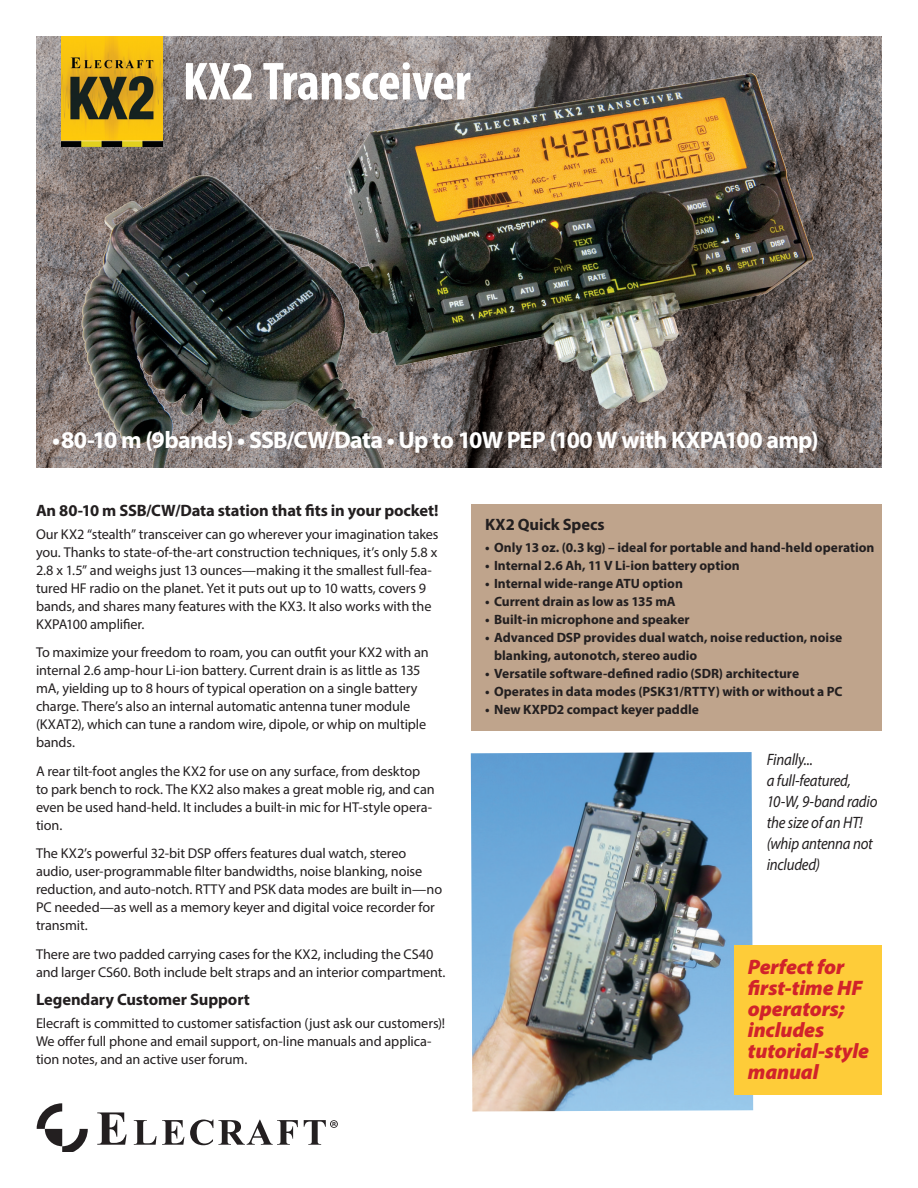
<style>
.page{position:relative;width:918px;height:1188px;background:#fff}
.page>*{position:absolute;margin:0;border:0;box-sizing:border-box;transform-origin:0 0}
.t1{font:700 condensed 54px "Myriad Pro";letter-spacing:-.005em;color:#fff}
.t2{font:700 24px "Myriad Pro";letter-spacing:-.03em;color:#fff}
.Heads{font:italic 900 21px/21px "Myriad Pro";letter-spacing:-.01em;color:#d1232a}
.Heads-2{font:700 16.5px "Myriad Pro";letter-spacing:-.005em;color:#231f20}
.main_text{font:italic 16.5px/21px "Myriad Pro";letter-spacing:-.015em;color:#231f20;scale:.9 1}
.Text{font:14.25px/18px "Myriad Pro";letter-spacing:-.01em;color:#231f20}
.t3{font:700 13.5px/18px "Myriad Pro";color:#231f20}
</style>
<div class="page">
<img style="left:37px;top:36px;width:845px;height:432px">
<img style="left:69px;top:63px;width:753px;height:405px">
<img style="left:471px;top:752px;width:282px;height:360px">
<img style="left:61px;top:36px;width:101px;height:110px">
<svg style="left:37px;top:1103px;width:51px;height:49px"></svg>
<svg style="left:97px;top:1112px;width:30px;height:33px"></svg>
<svg style="left:134px;top:1120px;width:50px;height:25px"></svg>
<svg style="left:190px;top:1120px;width:108px;height:25px"></svg>
<svg style="left:304px;top:1120px;width:34px;height:25px"></svg>
<div style="left:472px;top:504px;width:410px;height:226px;background:#bfa48c"></div>
<div style="left:734px;top:945px;width:148px;height:150px;background:#fecc39"></div>
<p class="t1" style="left:183px;top:48px;width:289px">KX2 Transceiver</p>
<p class="t2" style="left:52px;top:424px;width:768px">•80-10 m (9bands) • SSB/CW/Data • Up to 10W PEP (100 W with KXPA100 amp)</p>
<p class="Heads-2" style="left:36px;top:500px;width:404px">An 80-10 m SSB/CW/Data station that fits in your pocket!</p>
<p class="Text" style="left:36px;top:525px;width:404px">Our KX2 “stealth” transceiver can go wherever your imagination takes you. Thanks to state-of-the-art construction techniques, it’s only 5.8 x 2.8 x 1.5” and weighs just 13 ounces—making it the smallest full-fea&shy;tured HF radio on the planet. Yet it puts out up to 10 watts, covers 9 bands, and shares many features with the KX3. It also works with the KXPA100 amplifier.</p>
<p class="Text" style="left:36px;top:643px;width:394px">To maximize your freedom to roam, you can outfit your KX2 with an internal 2.6 amp-hour Li-ion battery. Current drain is as little as 135 mA, yielding up to 8 hours of typical operation on a single battery charge. There’s also an internal automatic antenna tuner module (KXAT2), which can tune a random wire, dipole, or whip on multiple bands.</p>
<p class="Text" style="left:36px;top:762px;width:400px">A rear tilt-foot angles the KX2 for use on any surface, from desktop to park bench to rock. The KX2 also makes a great moble rig, and can even be used hand-held. It includes a built-in mic for HT-style opera&shy;tion.</p>
<p class="Text" style="left:36px;top:844px;width:408px">The KX2’s powerful 32-bit DSP offers features dual watch, stereo audio, user-programmable filter bandwidths, noise blanking, noise reduction, and auto-notch. RTTY and PSK data modes are built in—no PC needed—as well as a memory keyer and digital voice recorder for transmit.</p>
<p class="Text" style="left:36px;top:945px;width:411px">There are two padded carrying cases for the KX2, including the CS40 and larger CS60. Both include belt straps and an interior compartment.</p>
<p class="Heads-2" style="left:36px;top:989px;width:215px">Legendary Customer Support</p>
<p class="Text" style="left:36px;top:1014px;width:411px">Elecraft is committed to customer satisfaction (just ask our customers)!<br>We offer full phone and email support, on-line manuals and applica&shy;tion notes, and an active user forum.</p>
<p class="Heads-2" style="left:485px;top:513px;width:121px">KX2 Quick Specs</p>
<p class="t3" style="left:485px;top:538px;width:391px">• Only 13 oz. (0.3 kg) – ideal for portable and hand-held operation</p>
<p class="t3" style="left:485px;top:556px;width:256px">• Internal 2.6 Ah, 11 V Li-ion battery option</p>
<p class="t3" style="left:485px;top:574px;width:199px">• Internal wide-range ATU option</p>
<p class="t3" style="left:485px;top:592px;width:192px">• Current drain as low as 135 mA</p>
<p class="t3" style="left:485px;top:610px;width:206px">• Built-in microphone and speaker</p>
<p class="t3" style="left:494px;top:628px;width:350px;text-indent:-9px">• Advanced DSP provides dual watch, noise reduction, noise blanking, autonotch, stereo audio</p>
<p class="t3" style="left:485px;top:664px;width:316px">• Versatile software-defined radio (SDR) architecture</p>
<p class="t3" style="left:485px;top:682px;width:359px">• Operates in data modes (PSK31/RTTY) with or without a PC</p>
<p class="t3" style="left:485px;top:700px;width:215px">• New KXPD2 compact keyer paddle</p>
<p class="main_text" style="left:767px;top:749px;width:124px">Finally...<br>a full-featured,<br>10-W, 9-band radio the size of an HT! (whip antenna not included)</p>
<p class="Heads" style="left:748px;top:956px;width:123px">Perfect for first-time HF operators; includes tutorial-style manual</p>
</div>
